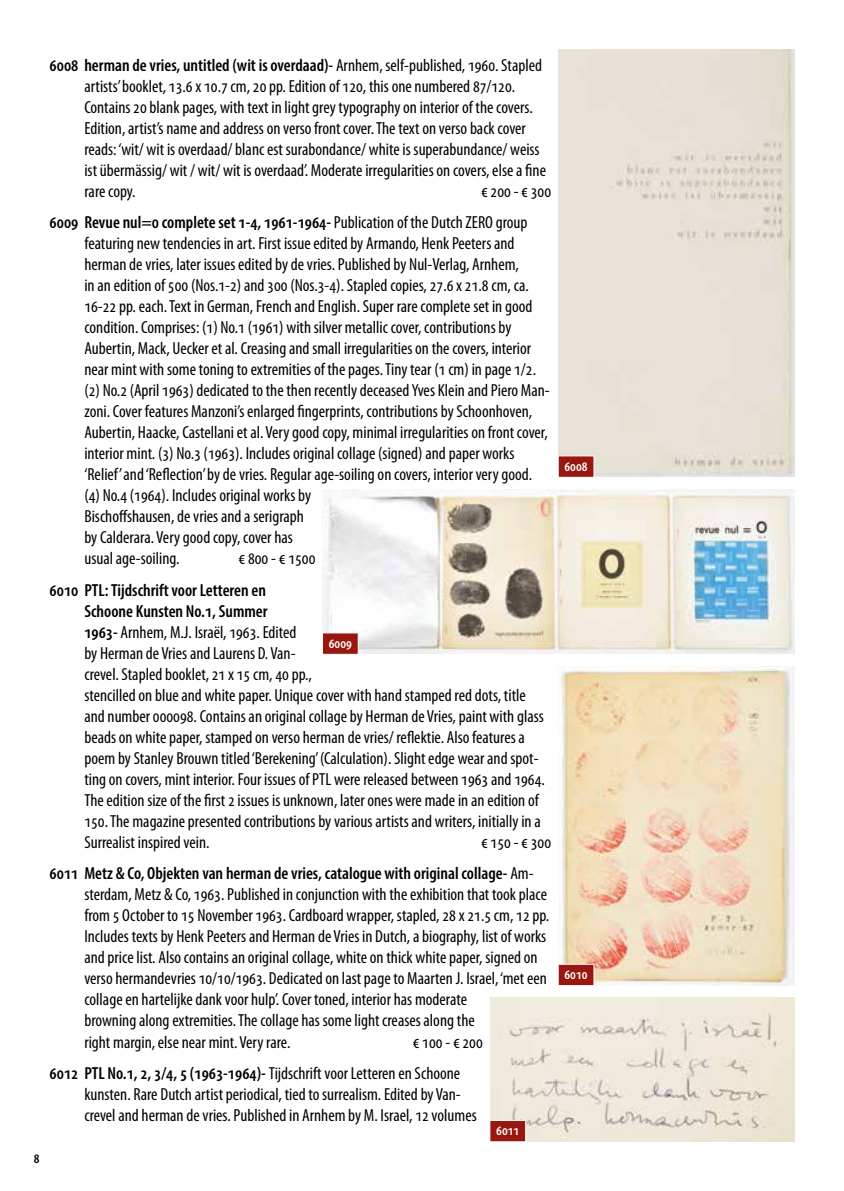
<style>
.page{position:relative;width:844px;height:1191px;background:#fff}
.page>*{position:absolute;margin:0;border:0;box-sizing:border-box;transform-origin:0 0}
.t1{font:condensed 17.5px/21px "Myriad Pro";color:#000}
.t2{font:600 condensed 17.5px/31.5px "Myriad Pro";color:#000}
.t3{font:600 condensed 14px "Myriad Pro";color:#fff}
.t4{font:600 condensed 14px "Myriad Pro";color:#000}
.s1{font-weight:600}
.s2{font-weight:400}
</style>
<div class="page">
<img style="left:558px;top:50px;width:236px;height:427px">
<img style="left:323px;top:489px;width:471px;height:165px">
<img style="left:558px;top:666px;width:236px;height:319px">
<img style="left:490px;top:997px;width:304px;height:144px">
<svg style="left:558px;top:455px;width:36px;height:23px"></svg>
<svg style="left:323px;top:632px;width:36px;height:23px"></svg>
<svg style="left:558px;top:963px;width:36px;height:23px"></svg>
<svg style="left:489px;top:1119px;width:37px;height:23px"></svg>
<p class="t4" style="left:34px;top:1149px;width:7px">8</p>
<p class="t1" style="left:84px;top:54px;width:463px;text-indent:-35px"><span class="s1">6008 herman de vries, untitled (wit is overdaad)-</span> Arnhem, self-published, 1960. Stapled artists’ booklet, 13.6 x 10.7 cm, 20 pp. Edition of 120, this one numbered 87/120.<br>Contains 20 blank pages, with text in light grey typography on interior of the covers.<br>Edition, artist’s name and address on verso front cover. The text on verso back cover reads: ‘wit/ wit is overdaad/ blanc est surabondance/ white is superabundance/ weiss ist übermässig/ wit / wit/ wit is overdaad’. Moderate irregularities on covers, else a fine rare copy.</p>
<p class="t1" style="left:50px;top:175px;width:503px;line-height:31.5px;text-indent:431px">€ 200 - € 300<br><span class="s1">6009 Revue nul=0 complete set 1-4, 1961-1964-</span> Publication of the Dutch ZERO group</p>
<p class="t1" style="left:84px;top:233px;width:467px">featuring new tendencies in art. First issue edited by Armando, Henk Peeters and herman de vries, later issues edited by de vries. Published by Nul-Verlag, Arnhem,<br>in an edition of 500 (Nos.1-2) and 300 (Nos.3-4). Stapled copies, 27.6 x 21.8 cm, ca.<br>16-22 pp. each. Text in German, French and English. Super rare complete set in good condition. Comprises: (1) No.1 (1961) with silver metallic cover, contributions by Aubertin, Mack, Uecker et al. Creasing and small irregularities on the covers, interior near mint with some toning to extremities of the pages. Tiny tear (1 cm) in page 1/2. (2) No.2 (April 1963) dedicated to the then recently deceased Yves Klein and Piero Man&shy;zoni. Cover features Manzoni’s enlarged fingerprints, contributions by Schoonhoven, Aubertin, Haacke, Castellani et al. Very good copy, minimal irregularities on front cover, interior mint. (3) No.3 (1963). Includes original collage (signed) and paper works ‘Relief’ and ‘Reflection’ by de vries. Regular age-soiling on covers, interior very good. (4) No.4 (1964). Includes original works by<br>Bischoffshausen, de vries and a serigraph<br>by Calderara. Very good copy, cover has<br>usual age-soiling.</p>
<p class="t1" style="left:238px;top:548px;width:78px">€ 800 - € 1500</p>
<p class="t1" style="left:84px;top:579px;width:462px;text-indent:-35px"><span class="s1">6010 PTL: Tijdschrift voor Letteren en<br>Schoone Kunsten No.1, Summer<br>1963-</span> Arnhem, M.J. Israël, 1963. Edited<br>by Herman de Vries and Laurens D. Van-<br>crevel. Stapled booklet, 21 x 15 cm, 40 pp.,<br>stencilled on blue and white paper. Unique cover with hand stamped red dots, title and number 000098. Contains an original collage by Herman de Vries, paint with glass beads on white paper, stamped on verso herman de vries/ reflektie. Also features a poem by Stanley Brouwn titled ‘Berekening’ (Calculation). Slight edge wear and spot&shy;ting on covers, mint interior. Four issues of PTL were released between 1963 and 1964.<br>The edition size of the first 2 issues is unknown, later ones were made in an edition of 150. The magazine presented contributions by various artists and writers, initially in a Surrealist inspired vein.</p>
<p class="t3" style="left:329px;top:634px;width:25px">6009</p>
<p class="t2" style="left:50px;top:826px;width:503px;text-indent:431px"><span class="s2">€ 150 - € 300<br></span>6011 Metz &amp; Co, Objekten van herman de vries, catalogue with original collage- <span class="s2">Am-</span></p>
<p class="t1" style="left:84px;top:884px;width:466px">sterdam, Metz &amp; Co, 1963. Published in conjunction with the exhibition that took place from 5 October to 15 November 1963. Cardboard wrapper, stapled, 28 x 21.5 cm, 12 pp.<br>Includes texts by Henk Peeters and Herman de Vries in Dutch, a biography, list of works and price list. Also contains an original collage, white on thick white paper, signed on verso hermandevries 10/10/1963. Dedicated on last page to Maarten J. Israel, ‘met een collage en hartelijke dank voor hulp’. Cover toned, interior has moderate<br>browning along extremities. The collage has some light creases along the<br>right margin, else near mint. Very rare.</p>
<p class="t1" style="left:50px;top:1025px;width:434px;line-height:31.5px;text-indent:363px">€ 100 - € 200<br><span class="s1">6012 PTL No.1, 2, 3/4, 5 (1963-1964)-</span> Tijdschrift voor Letteren en Schoone</p>
<p class="t1" style="left:84px;top:1083px;width:394px">kunsten. Rare Dutch artist periodical, tied to surrealism. Edited by Van&shy;crevel and herman de vries. Published in Arnhem by M. Israel, 12 volumes</p>
<p class="t3" style="left:496px;top:1121px;width:25px">6011</p>
<p class="t3" style="left:564px;top:457px;width:25px">6008</p>
<p class="t3" style="left:564px;top:965px;width:25px">6010</p>
</div>
